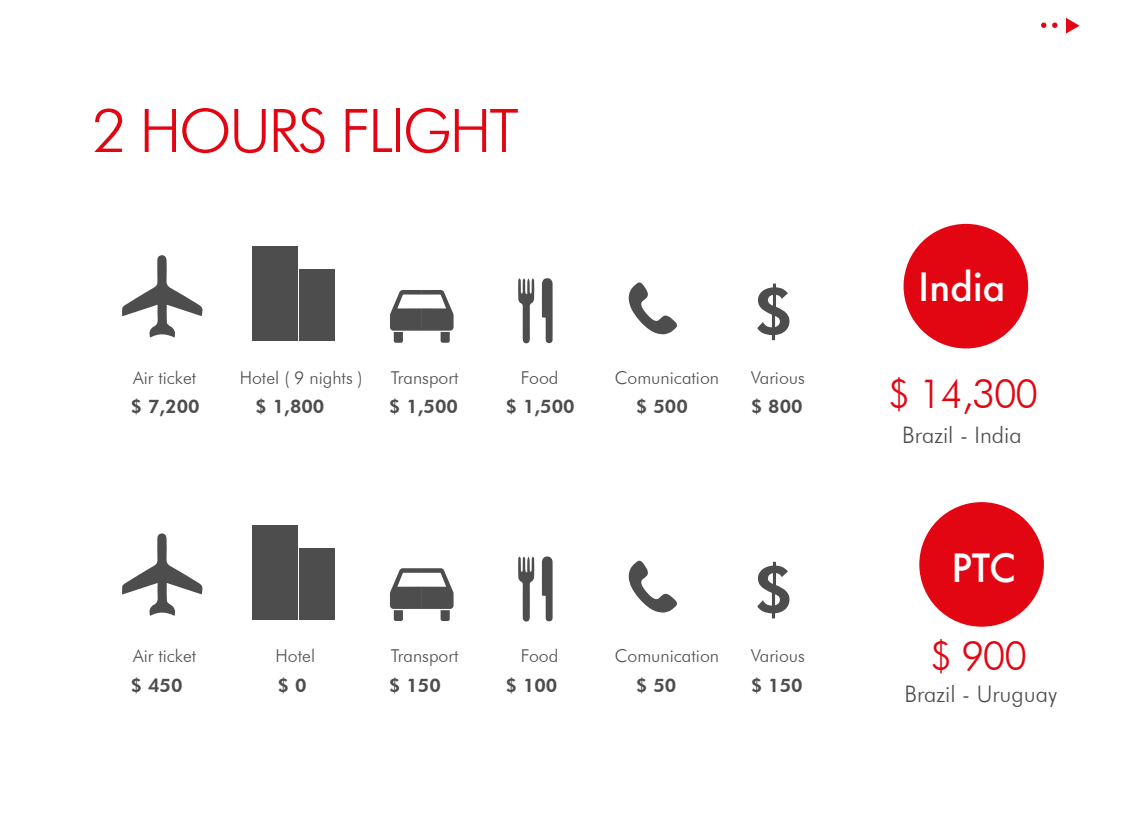
<style>
.page{position:relative;width:1122px;height:840px;background:#fff}
.page>*{position:absolute;margin:0;border:0;box-sizing:border-box;transform-origin:0 0}
.t1{font:800 66.85px "Futura BT";color:#4d4d4d}
.t2{font:300 60.2px "Futura BT";letter-spacing:-.04em;color:#e20613}
.t3{font:300 40.25px "Futura BT";letter-spacing:-.04em;color:#e20613}
.t4{font:500 38.15px "Futura";color:#fff}
.t5{font:300 22.75px "Futura BT";color:#4d4d4d}
.t6{font:800 18.72px "Futura BT";color:#4d4d4d}
.t7{font:300 17.68px "Futura BT";color:#4d4d4d}
</style>
<div class="page">
<div style="left:252px;top:247px;width:46px;height:94px;background:#4d4d4d"></div>
<div style="left:299px;top:270px;width:35px;height:71px;background:#4d4d4d"></div>
<svg style="left:390px;top:290px;width:63px;height:53px"></svg>
<div style="left:441px;top:315px;width:9px;height:9px;background:#4d4d4d;border-radius:50%"></div>
<svg style="left:518px;top:278px;width:35px;height:66px"></svg>
<svg style="left:628px;top:282px;width:49px;height:53px"></svg>
<svg style="left:122px;top:255px;width:81px;height:83px"></svg>
<div style="left:252px;top:525px;width:46px;height:95px;background:#4d4d4d"></div>
<div style="left:299px;top:548px;width:35px;height:72px;background:#4d4d4d"></div>
<svg style="left:390px;top:568px;width:63px;height:53px"></svg>
<div style="left:441px;top:593px;width:9px;height:9px;background:#4d4d4d;border-radius:50%"></div>
<svg style="left:518px;top:556px;width:35px;height:66px"></svg>
<svg style="left:628px;top:560px;width:49px;height:53px"></svg>
<svg style="left:122px;top:533px;width:81px;height:83px"></svg>
<div style="left:903px;top:224px;width:125px;height:124px;background:#e20613;border-radius:50%"></div>
<div style="left:919px;top:502px;width:125px;height:125px;background:#e20613;border-radius:50%"></div>
<svg style="left:1041px;top:23px;width:5px;height:5px"></svg>
<svg style="left:1052px;top:23px;width:5px;height:5px"></svg>
<svg style="left:1066px;top:18px;width:13px;height:16px"></svg>
<h2 class="t2" style="left:92px;top:94px;width:428px">2 HOURS FLIGHT</h2>
<h1 class="t1" style="left:753px;top:271px;width:43px">$</h1>
<p class="t7" style="left:133px;top:367px;width:65px">Air ticket</p>
<p class="t7" style="left:240px;top:367px;width:124px">Hotel ( 9 nights )</p>
<p class="t7" style="left:391px;top:367px;width:69px">Transport</p>
<p class="t7" style="left:521px;top:367px;width:39px">Food</p>
<p class="t7" style="left:615px;top:367px;width:106px">Comunication</p>
<p class="t7" style="left:751px;top:367px;width:55px">Various</p>
<p class="t6" style="left:131px;top:395px;width:70px">$ 7,200</p>
<p class="t6" style="left:256px;top:395px;width:70px">$ 1,800</p>
<p class="t6" style="left:389px;top:395px;width:70px">$ 1,500</p>
<p class="t6" style="left:506px;top:395px;width:70px">$ 1,500</p>
<p class="t6" style="left:636px;top:395px;width:53px">$ 500</p>
<p class="t6" style="left:751px;top:395px;width:53px">$ 800</p>
<h1 class="t1" style="left:753px;top:549px;width:43px">$</h1>
<p class="t7" style="left:133px;top:645px;width:65px">Air ticket</p>
<p class="t7" style="left:276px;top:645px;width:41px">Hotel</p>
<p class="t7" style="left:391px;top:645px;width:69px">Transport</p>
<p class="t7" style="left:521px;top:645px;width:39px">Food</p>
<p class="t7" style="left:615px;top:645px;width:106px">Comunication</p>
<p class="t7" style="left:751px;top:645px;width:55px">Various</p>
<p class="t6" style="left:131px;top:674px;width:53px">$ 450</p>
<p class="t6" style="left:278px;top:674px;width:30px">$ 0</p>
<p class="t6" style="left:389px;top:674px;width:53px">$ 150</p>
<p class="t6" style="left:506px;top:674px;width:53px">$ 100</p>
<p class="t6" style="left:636px;top:674px;width:42px">$ 50</p>
<p class="t6" style="left:751px;top:674px;width:53px">$ 150</p>
<h3 class="t4" style="left:918px;top:262px;width:89px">India</h3>
<h3 class="t3" style="left:887px;top:369px;width:153px">$ 14,300</h3>
<p class="t5" style="left:902px;top:421px;width:121px">Brazil - India</p>
<h3 class="t4" style="left:951px;top:542px;width:66px">PTC</h3>
<h3 class="t3" style="left:929px;top:631px;width:99px">$ 900</h3>
<p class="t5" style="left:904px;top:680px;width:154px">Brazil - Uruguay</p>
</div>
